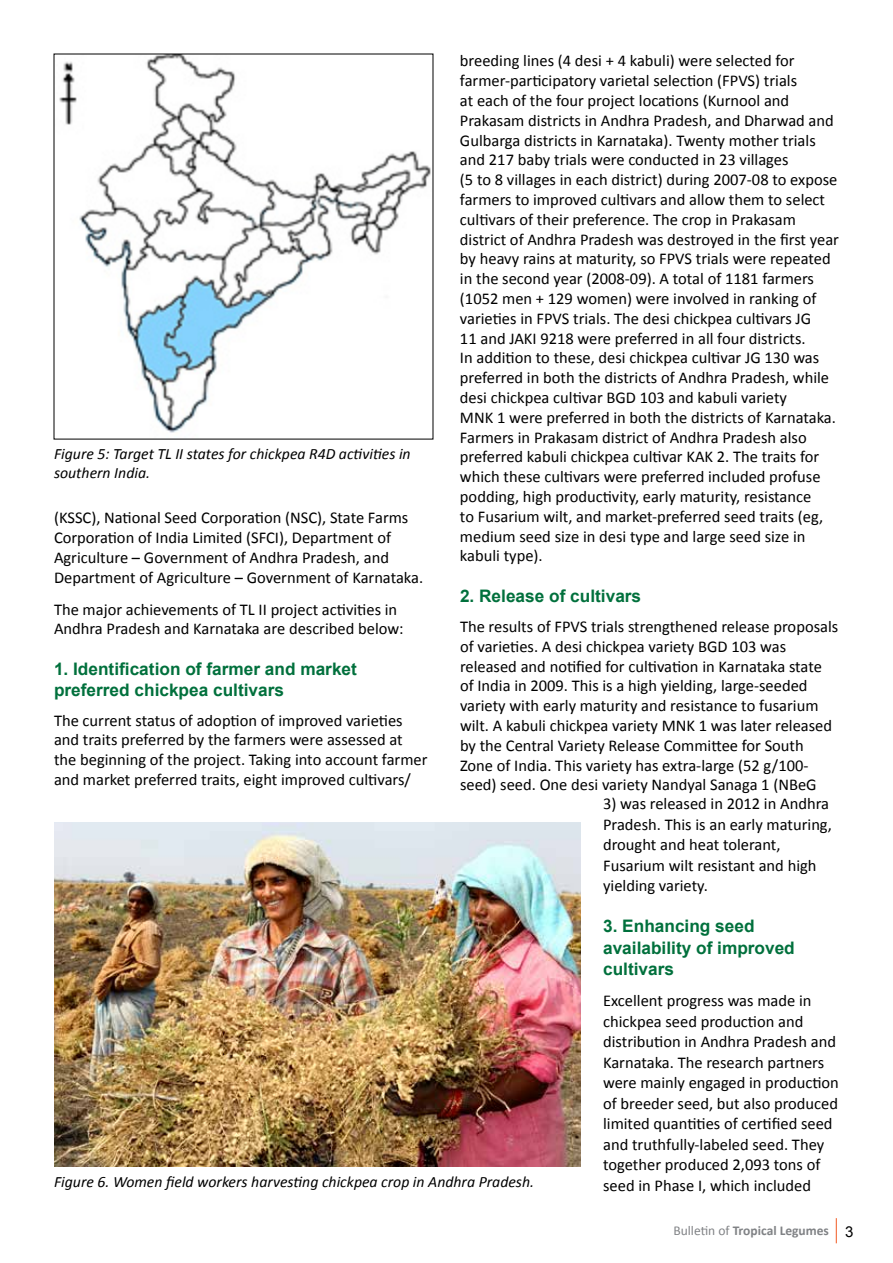
<style>
.page{position:relative;width:893px;height:1263px;background:#fff}
.page>*{position:absolute;margin:0;border:0;box-sizing:border-box;transform-origin:0 0}
.t1{font:700 17.25px/21.5px "Arial";color:#00703c}
.t2{font:16.5px/19.8px "Calibri";color:#000}
.t3{font:italic 15.75px/18.9px "Calibri";color:#000}
.t4{font:700 13.5px "Calibri";color:#808285}
.s1{font-weight:400}
.s2{font-family:"Arial";font-weight:400;font-size:15px;color:#000}
</style>
<div class="page">
<svg style="left:836px;top:1218px;width:1px;height:25px"></svg>
<img style="left:59px;top:56px;width:372px;height:377px">
<img style="left:54px;top:823px;width:526px;height:343px">
<p class="t3" style="left:54px;top:444px;width:358px">Figure 5: Target TL II states for chickpea R4D activities in southern India.</p>
<p class="t2" style="left:54px;top:508px;width:371px">(KSSC), National Seed Corporation (NSC), State Farms Corporation of India Limited (SFCI), Department of Agriculture – Government of Andhra Pradesh, and Department of Agriculture – Government of Karnataka.</p>
<p class="t2" style="left:54px;top:599px;width:351px">The major achievements of TL II project activities in<br>Andhra Pradesh and Karnataka are described below:</p>
<p class="t1" style="left:54px;top:659px;width:304px;line-height:20.7px">1. Identification of farmer and market preferred chickpea cultivars</p>
<p class="t2" style="left:54px;top:710px;width:375px">The current status of adoption of improved varieties and traits preferred by the farmers were assessed at the beginning of the project. Taking into account farmer and market preferred traits, eight improved cultivars/</p>
<p class="t2" style="left:460px;top:51px;width:380px">breeding lines (4 desi + 4 kabuli) were selected for farmer-participatory varietal selection (FPVS) trials<br>at each of the four project locations (Kurnool and Prakasam districts in Andhra Pradesh, and Dharwad and Gulbarga districts in Karnataka). Twenty mother trials and 217 baby trials were conducted in 23 villages<br>(5 to 8 villages in each district) during 2007-08 to expose farmers to improved cultivars and allow them to select cultivars of their preference. The crop in Prakasam district of Andhra Pradesh was destroyed in the first year by heavy rains at maturity, so FPVS trials were repeated in the second year (2008-09). A total of 1181 farmers (1052 men + 129 women) were involved in ranking of varieties in FPVS trials. The desi chickpea cultivars JG<br>11 and JAKI 9218 were preferred in all four districts.<br>In addition to these, desi chickpea cultivar JG 130 was preferred in both the districts of Andhra Pradesh, while desi chickpea cultivar BGD 103 and kabuli variety<br>MNK 1 were preferred in both the districts of Karnataka.<br>Farmers in Prakasam district of Andhra Pradesh also preferred kabuli chickpea cultivar KAK 2. The traits for which these cultivars were preferred included profuse podding, high productivity, early maturity, resistance<br>to Fusarium wilt, and market-preferred seed traits (eg, medium seed size in desi type and large seed size in kabuli type).</p>
<p class="t1" style="left:460px;top:586px;width:183px">2. Release of cultivars</p>
<p class="t2" style="left:460px;top:617px;width:380px">The results of FPVS trials strengthened release proposals of varieties. A desi chickpea variety BGD 103 was released and notified for cultivation in Karnataka state of India in 2009. This is a high yielding, large-seeded variety with early maturity and resistance to fusarium wilt. A kabuli chickpea variety MNK 1 was later released by the Central Variety Release Committee for South Zone of India. This variety has extra-large (52 g/100- seed) seed. One desi variety Nandyal Sanaga 1 (NBeG</p>
<p class="t3" style="left:54px;top:1171px;width:482px">Figure 6. Women field workers harvesting chickpea crop in Andhra Pradesh.</p>
<p class="t2" style="left:603px;top:793px;width:230px;line-height:20.5px">3) was released in 2012 in Andhra<br>Pradesh. This is an early maturing, drought and heat tolerant,<br>Fusarium wilt resistant and high yielding variety.</p>
<p class="t1" style="left:603px;top:916px;width:193px">3. Enhancing seed availability of improved cultivars</p>
<p class="t2" style="left:603px;top:990px;width:237px;line-height:20.5px">Excellent progress was made in chickpea seed production and distribution in Andhra Pradesh and Karnataka. The research partners were mainly engaged in production of breeder seed, but also produced limited quantities of certified seed and truthfully-labeled seed. They together produced 2,093 tons of seed in Phase I, which included</p>
<p class="t4" style="left:673px;top:1221px;width:182px"><span class="s1">Bulletin of</span> Tropical Legumes <span class="s2">3</span></p>
</div>
